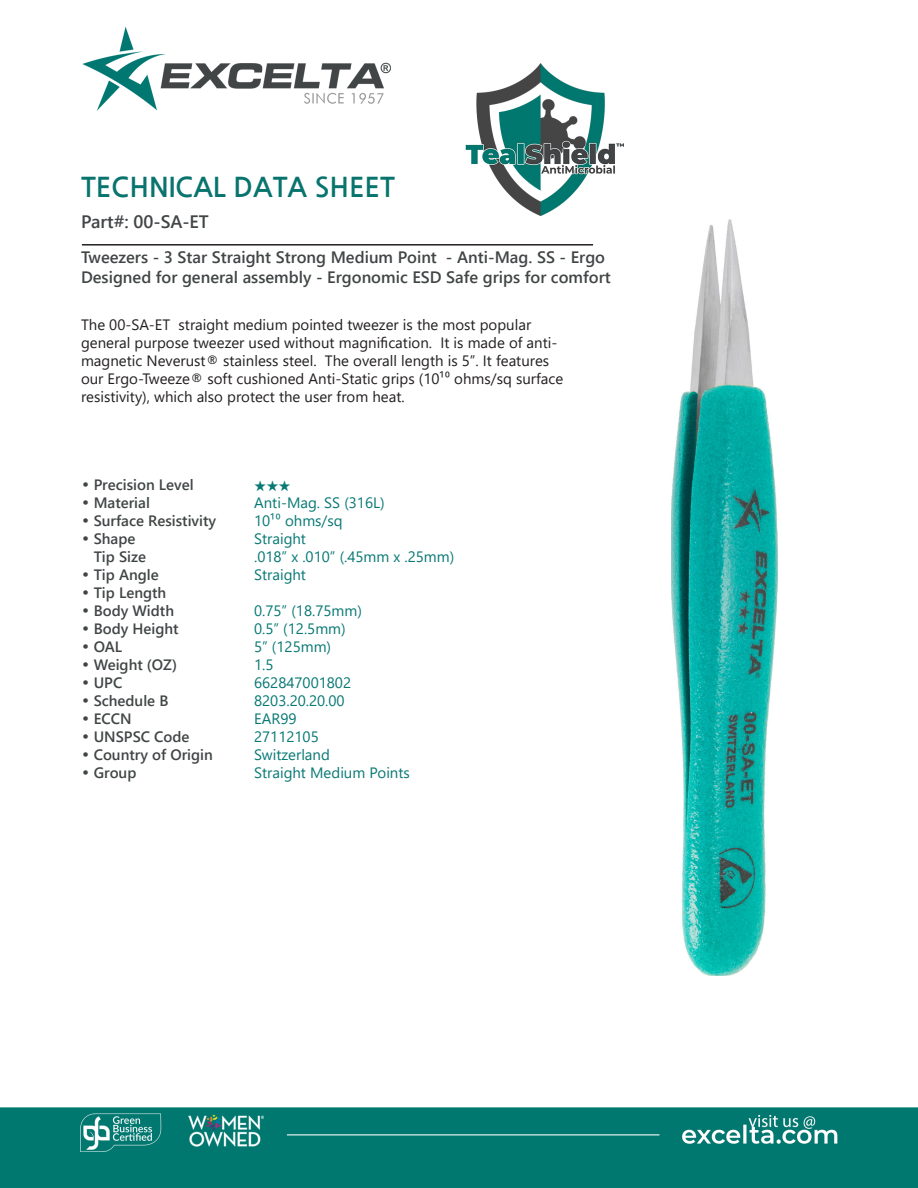
<style>
.page{position:relative;width:918px;height:1188px;background:#fff}
.page>*{position:absolute;margin:0;border:0;box-sizing:border-box;transform-origin:0 0}
.t1{font:700 27px "Nanum Gothic";color:#08746d}
.t2{font:700 18px "Yu Gothic UI";color:#414546}
.t3{font:700 16.5px "Yu Gothic UI";color:#414546}
.t4{font:15px/18px "Yu Gothic UI";color:#231f20}
.CT_s_CTM{font:15px "Yu Gothic UI";color:#077874}
.CT_s_CTM-2{font:700 15px "Yu Gothic UI";color:#414546}
.CT_s_CTM-3{font:500 15px "ITC Zapf Dingbats";color:#077874}
.s1{font-family:"Century Gothic";font-weight:400}
</style>
<div class="page">
<img style="left:0;top:27px;width:918px;height:1161px">
<img style="left:672px;top:220px;width:105px;height:756px">
<hr style="left:82px;top:244px;width:511px;height:2px;background:#231f20">
<img style="left:465px;top:64px;width:159px;height:151px">
<p class="t1" style="left:81px;top:173px;width:315px">TECHNICAL DATA SHEET</p>
<p class="t2" style="left:81px;top:212px;width:129px">Part#: 00-SA-ET</p>
<p class="t3" style="left:81px;top:247px;width:526px">Tweezers - 3 Star Straight Strong Medium Point - Anti-Mag. SS - Ergo</p>
<p class="t3" style="left:81px;top:267px;width:531px">Designed for general assembly - Ergonomic ESD Safe grips for comfort</p>
<p class="t4" style="left:81px;top:313px;width:484px">The 00-SA-ET straight medium pointed tweezer is the most popular general purpose tweezer used without magnification. It is made of anti&shy;magnetic Neverust® stainless steel. The overall length is 5”. It features our Ergo-Tweeze® soft cushioned Anti-Static grips (10¹⁰ ohms/sq surface resistivity), which also protect the user from heat.</p>
<p class="CT_s_CTM-2" style="left:81px;top:476px;width:114px"><span class="s1">•</span> Precision Level</p>
<p class="CT_s_CTM-3" style="left:254px;top:479px;width:38px">★★★</p>
<p class="CT_s_CTM-2" style="left:81px;top:494px;width:70px"><span class="s1">•</span> Material</p>
<p class="CT_s_CTM" style="left:254px;top:489px;width:132px">Anti-Mag. SS (316L)</p>
<p class="CT_s_CTM-2" style="left:81px;top:512px;width:137px"><span class="s1">•</span> Surface Resistivity</p>
<p class="CT_s_CTM" style="left:254px;top:507px;width:90px">10¹⁰ ohms/sq</p>
<p class="CT_s_CTM-2" style="left:81px;top:530px;width:56px"><span class="s1">•</span> Shape</p>
<p class="CT_s_CTM" style="left:254px;top:525px;width:53px">Straight</p>
<p class="CT_s_CTM-2" style="left:94px;top:548px;width:54px">Tip Size</p>
<p class="CT_s_CTM" style="left:254px;top:543px;width:202px">.018” x .010” (.45mm x .25mm)</p>
<p class="CT_s_CTM-2" style="left:81px;top:566px;width:79px"><span class="s1">•</span> Tip Angle</p>
<p class="CT_s_CTM" style="left:254px;top:561px;width:53px">Straight</p>
<p class="CT_s_CTM-2" style="left:81px;top:584px;width:87px"><span class="s1">•</span> Tip Length</p>
<p class="CT_s_CTM-2" style="left:81px;top:602px;width:95px"><span class="s1">•</span> Body Width</p>
<p class="CT_s_CTM" style="left:254px;top:597px;width:109px">0.75” (18.75mm)</p>
<p class="CT_s_CTM-2" style="left:81px;top:620px;width:99px"><span class="s1">•</span> Body Height</p>
<p class="CT_s_CTM" style="left:254px;top:615px;width:93px">0.5” (12.5mm)</p>
<p class="CT_s_CTM-2" style="left:81px;top:638px;width:43px"><span class="s1">•</span> OAL</p>
<p class="CT_s_CTM" style="left:254px;top:633px;width:78px">5” (125mm)</p>
<p class="CT_s_CTM-2" style="left:81px;top:656px;width:98px"><span class="s1">•</span> Weight (OZ)</p>
<p class="CT_s_CTM" style="left:254px;top:651px;width:21px">1.5</p>
<p class="CT_s_CTM-2" style="left:81px;top:674px;width:43px"><span class="s1">•</span> UPC</p>
<p class="CT_s_CTM" style="left:254px;top:669px;width:99px">662847001802</p>
<p class="CT_s_CTM-2" style="left:81px;top:692px;width:89px"><span class="s1">•</span> Schedule B</p>
<p class="CT_s_CTM" style="left:254px;top:687px;width:92px">8203.20.20.00</p>
<p class="CT_s_CTM-2" style="left:81px;top:710px;width:52px"><span class="s1">•</span> ECCN</p>
<p class="CT_s_CTM" style="left:254px;top:705px;width:44px">EAR99</p>
<p class="CT_s_CTM-2" style="left:81px;top:728px;width:110px"><span class="s1">•</span> UNSPSC Code</p>
<p class="CT_s_CTM" style="left:254px;top:723px;width:66px">27112105</p>
<p class="CT_s_CTM-2" style="left:81px;top:746px;width:133px"><span class="s1">•</span> Country of Origin</p>
<p class="CT_s_CTM" style="left:254px;top:741px;width:77px">Switzerland</p>
<p class="CT_s_CTM-2" style="left:81px;top:764px;width:57px"><span class="s1">•</span> Group</p>
<p class="CT_s_CTM" style="left:254px;top:759px;width:157px">Straight Medium Points</p>
</div>
